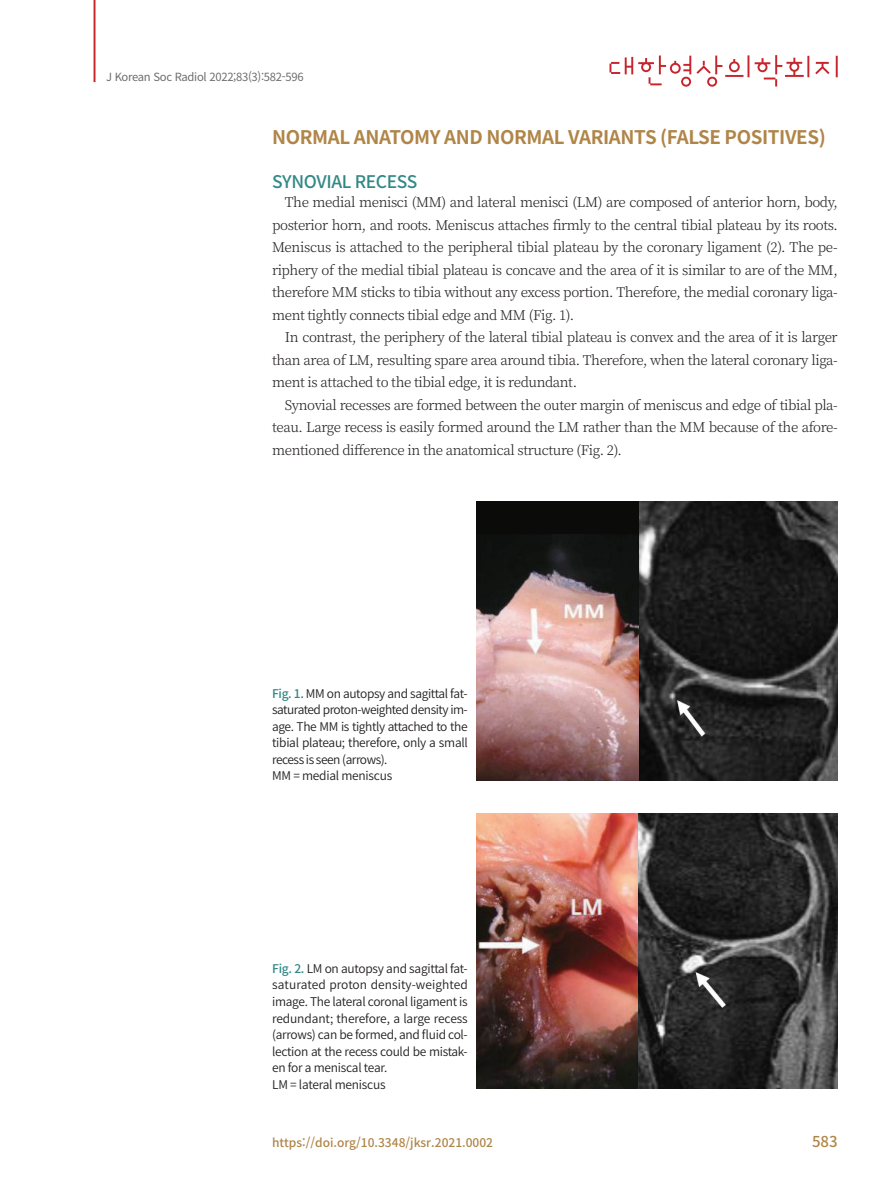
<style>
.page{position:relative;width:893px;height:1191px;background:#fff}
.page>*{position:absolute;margin:0;border:0;box-sizing:border-box;transform-origin:0 0}
.큰제목{font:700 18.75px "Noto Sans CJ Kkr";letter-spacing:-.02em;color:#b08548}
.소제목1{font:500 17.4px "Noto Sans CJ Kkr";letter-spacing:-.02em;color:#328886}
.t1{font:500 15px "Noto Sans CJ Kkr";color:#b08548}
.영문본문{font:300 13.5px/22.5px "Noto Serif CJ Kkr";letter-spacing:-.03em;color:#231f20;text-align:justify}
.그림제목{font:600 12px/16.5px "Noto Sans CJ Kkr";letter-spacing:-.025em;color:#231f20;text-align:justify}
.t2{font:500 12px "Noto Sans CJ Kkr";color:#b08548}
.t3{font:11.25px "Noto Sans CJ Kkr";letter-spacing:-.025em;color:#6c6d70}
.s1{font-weight:500;color:#328886}
</style>
<div class="page">
<hr style="left:94px;top:0;width:1px;height:82px;background:#c8242b">
<svg style="left:609px;top:55px;width:229px;height:32px"></svg>
<img style="left:476px;top:502px;width:362px;height:278px">
<img style="left:476px;top:813px;width:362px;height:276px">
<p class="t3" style="left:106px;top:70px;width:199px">J Korean Soc Radiol 2022;83(3):582-596</p>
<p class="큰제목" style="left:272px;top:127px;width:555px">NORMAL ANATOMY AND NORMAL VARIANTS (FALSE POSITIVES)</p>
<p class="소제목1" style="left:272px;top:172px;width:147px">SYNOVIAL RECESS</p>
<p class="영문본문" style="left:272px;top:191px;width:567px;text-indent:13px">The medial menisci (MM) and lateral menisci (LM) are composed of anterior horn, body, posterior horn, and roots. Meniscus attaches firmly to the central tibial plateau by its roots.<br>Meniscus is attached to the peripheral tibial plateau by the coronary ligament (2). The pe&shy;riphery of the medial tibial plateau is concave and the area of it is similar to are of the MM, therefore MM sticks to tibia without any excess portion. Therefore, the medial coronary liga&shy;ment tightly connects tibial edge and MM (Fig. 1).</p>
<p class="영문본문" style="left:272px;top:326px;width:567px;text-indent:13px">In contrast, the periphery of the lateral tibial plateau is convex and the area of it is larger than area of LM, resulting spare area around tibia. Therefore, when the lateral coronary liga&shy;ment is attached to the tibial edge, it is redundant.</p>
<p class="영문본문" style="left:272px;top:394px;width:567px;text-indent:13px">Synovial recesses are formed between the outer margin of meniscus and edge of tibial pla&shy;teau. Large recess is easily formed around the LM rather than the MM because of the afore&shy;mentioned difference in the anatomical structure (Fig. 2).</p>
<p class="그림제목" style="left:272px;top:685px;width:197px"><span class="s1">Fig. 1.</span> MM on autopsy and sagittal fat&shy;saturated proton-weighted density im&shy;age. The MM is tightly attached to the tibial plateau; therefore, only a small recess is seen (arrows).</p>
<p class="그림제목" style="left:272px;top:768px;width:122px">MM = medial meniscus</p>
<p class="그림제목" style="left:272px;top:960px;width:197px"><span class="s1">Fig. 2.</span> LM on autopsy and sagittal fat&shy;saturated proton density-weighted image. The lateral coronal ligament is redundant; therefore, a large recess (arrows) can be formed, and fluid col&shy;lection at the recess could be mistak&shy;en for a meniscal tear.</p>
<p class="그림제목" style="left:272px;top:1076px;width:115px">LM = lateral meniscus</p>
<p class="t2" style="left:272px;top:1135px;width:222px">https://doi.org/10.3348/jksr.2021.0002</p>
<p class="t1" style="left:812px;top:1132px;width:27px">583</p>
</div>
